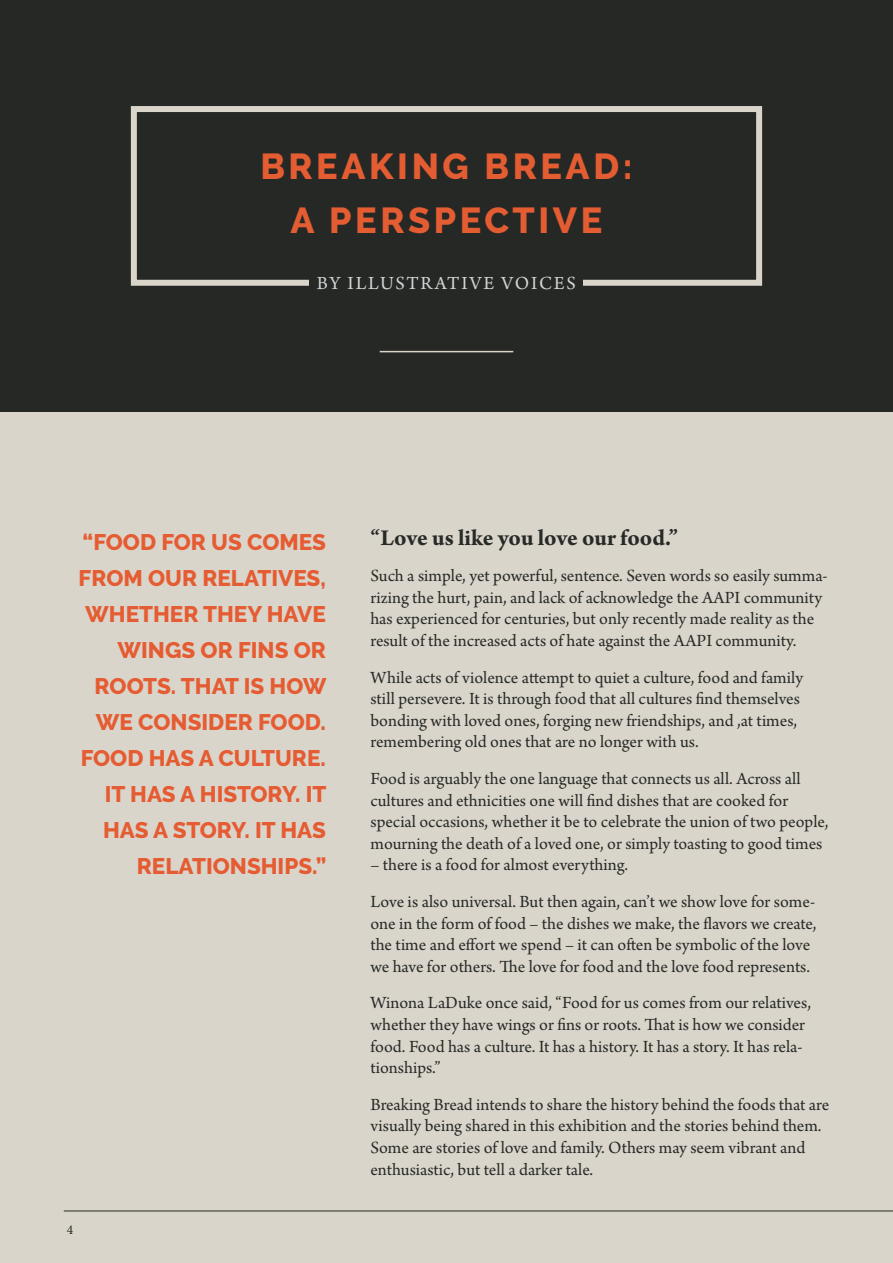
<style>
.page{position:relative;width:893px;height:1263px;background:#d9d5cb}
.page>*{position:absolute;margin:0;border:0;box-sizing:border-box;transform-origin:0 0}
.Header_-_Align_Cente{font:800 36px "Raleway";letter-spacing:.1em;color:#e45c32}
.t1{font:700 24px "Arno Pro";color:#262825}
.Body_Text_-_Align_Le{font:800 22.5px/36px "Raleway";color:#e65c32;text-align:right}
.Subhead_-_Align_Cent{font:19.5px "Arno Pro";letter-spacing:.09em;color:#d1d2d4}
.t2{font:18px/21.6px "Arno Pro";color:#262825}
.t3{font:13.5px "Minion Pro";color:#262825}
</style>
<div class="page">
<div style="left:0;top:0;width:893px;height:411px;background:#262825"></div>
<hr style="left:380px;top:351px;width:133px;height:1px;background:#d9d5cb">
<div style="left:131px;top:106px;width:631px;height:180px;border:6px solid #d9d5cb"></div>
<hr style="left:64px;top:1211px;width:829px;height:1px;background:#262825">
<div style="left:310px;top:275px;width:273px;height:21px;background:#262825"></div>
<p class="Header_-_Align_Cente" style="left:260px;top:146px;width:374px">BREAKING BREAD:</p>
<p class="Header_-_Align_Cente" style="left:291px;top:200px;width:313px">A PERSPECTIVE</p>
<p class="Subhead_-_Align_Cent" style="left:317px;top:272px;width:261px">BY ILLUSTRATIVE VOICES</p>
<p class="Body_Text_-_Align_Le" style="left:79px;top:524px;width:250px">“FOOD FOR US COMES<br>FROM OUR RELATIVES,<br>WHETHER THEY HAVE<br>WINGS OR FINS OR<br>ROOTS. THAT IS HOW<br>WE CONSIDER FOOD.<br>FOOD HAS A CULTURE.<br>IT HAS A HISTORY. IT<br>HAS A STORY. IT HAS<br>RELATIONSHIPS.”</p>
<p class="t3" style="left:67px;top:1220px;width:8px">4</p>
<h2 class="t1" style="left:370px;top:523px;width:309px">“Love us like you love our food.”</h2>
<p class="t2" style="left:370px;top:566px;width:459px">Such a simple, yet powerful, sentence. Seven words so easily summa&shy;rizing the hurt, pain, and lack of acknowledge the AAPI community has experienced for centuries, but only recently made reality as the result of the increased acts of hate against the AAPI community.</p>
<p class="t2" style="left:370px;top:667px;width:434px">While acts of violence attempt to quiet a culture, food and family still persevere. It is through food that all cultures find themselves bonding with loved ones, forging new friendships, and ,at times, remembering old ones that are no longer with us.</p>
<p class="t2" style="left:370px;top:769px;width:460px">Food is arguably the one language that connects us all. Across all cultures and ethnicities one will find dishes that are cooked for special occasions, whether it be to celebrate the union of two people, mourning the death of a loved one, or simply toasting to good times</p>
<p class="t2" style="left:370px;top:848px;width:446px;line-height:36.6px">– there is a food for almost everything.<br>Love is also universal. But then again, can’t we show love for some-</p>
<p class="t2" style="left:370px;top:913px;width:447px">one in the form of food – the dishes we make, the flavors we create, the time and effort we spend – it can often be symbolic of the love we have for others. The love for food and the love food represents.</p>
<p class="t2" style="left:370px;top:993px;width:442px">Winona LaDuke once said, “Food for us comes from our relatives, whether they have wings or fins or roots. That is how we consider food. Food has a culture. It has a history. It has a story. It has rela&shy;tionships.”</p>
<p class="t2" style="left:370px;top:1094px;width:460px">Breaking Bread intends to share the history behind the foods that are visually being shared in this exhibition and the stories behind them.<br>Some are stories of love and family. Others may seem vibrant and enthusiastic, but tell a darker tale.</p>
</div>
